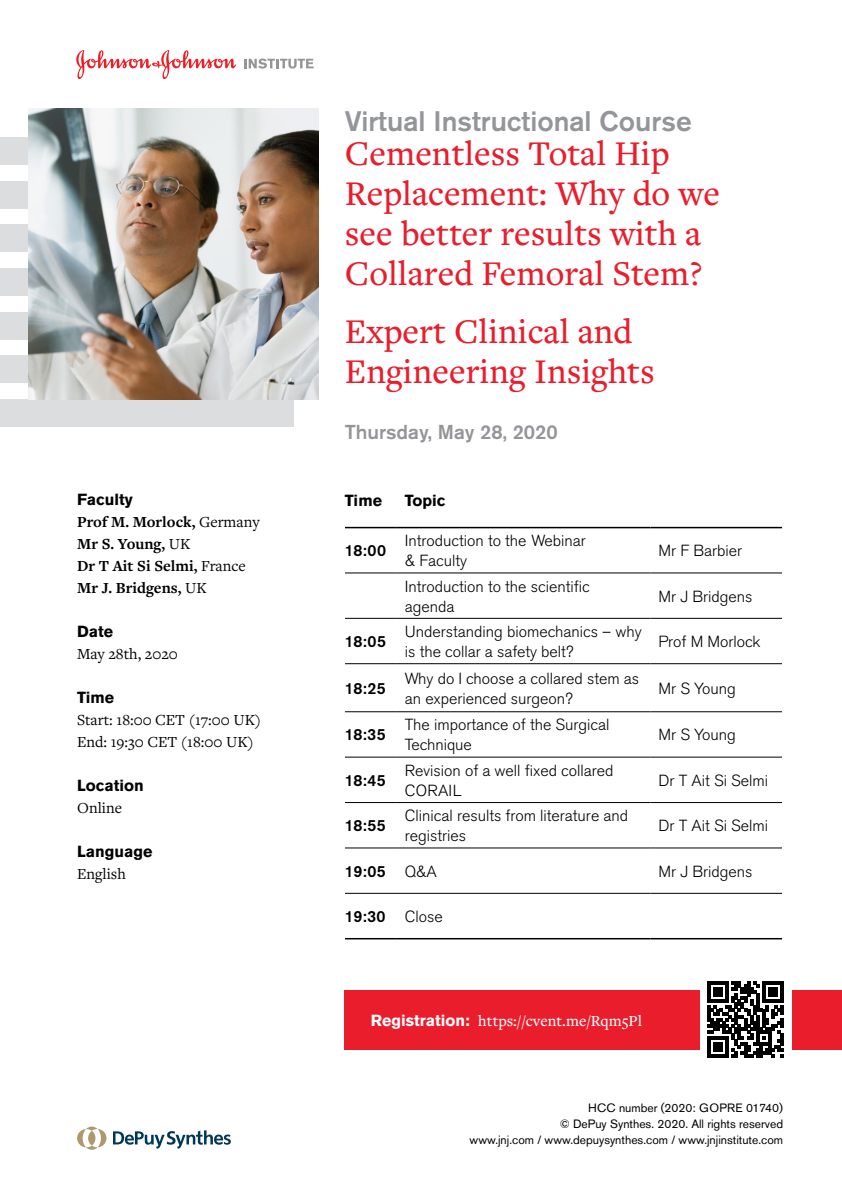
<style>
.page{position:relative;width:842px;height:1191px;background:#fff}
.page>*{position:absolute;margin:0;border:0;box-sizing:border-box;transform-origin:0 0}
.t1{font:500 36px/40px "Freight Text Pro";color:#ea1d2c}
.t2{font:500 28px "Akzidenz Grotesk Pro";color:#939598}
.t3{font:500 20px "Akzidenz Grotesk Pro";color:#939598}
.t4{font:300 16px/20px "Akzidenz Grotesk Pro";color:#000}
.t5{font:16px/22px "Freight Text Pro";color:#000}
.t6{font:700 16px/22px "Freight Text Pro";color:#000}
.t7{font:500 16px "Akzidenz Grotesk Pro";letter-spacing:-.005em;color:#000}
.t8{font:700 16px "Akzidenz Grotesk Pro";color:#000}
.t9{font:500 16px "Freight Text Pro";color:#fff}
.t10{font:12px/16px "Akzidenz Grotesk Pro";color:#000;text-align:right}
.s1{font-weight:400}
.s2{font-weight:300}
.s3{font-family:"Akzidenz Grotesk Pro";font-weight:700}
</style>
<div class="page">
<svg style="left:76px;top:50px;width:160px;height:29px"></svg>
<svg style="left:244px;top:58px;width:70px;height:11px"></svg>
<div style="left:0;top:268px;width:294px;height:28px;background:#dcddde"></div>
<div style="left:0;top:181px;width:294px;height:27px;background:#dcddde"></div>
<div style="left:0;top:312px;width:294px;height:27px;background:#dcddde"></div>
<div style="left:0;top:356px;width:294px;height:27px;background:#dcddde"></div>
<div style="left:0;top:225px;width:294px;height:27px;background:#dcddde"></div>
<div style="left:0;top:138px;width:294px;height:27px;background:#dcddde"></div>
<div style="left:0;top:399px;width:294px;height:27px;background:#dcddde"></div>
<img style="left:28px;top:109px;width:291px;height:290px">
<div style="left:345px;top:990px;width:497px;height:59px;background:#ea1d2c"></div>
<div style="left:700px;top:973px;width:91px;height:92px;background:#fff"></div>
<svg style="left:707px;top:981px;width:77px;height:76px"></svg>
<hr style="left:345px;top:572px;width:52px;height:1px;background:#000">
<hr style="left:397px;top:572px;width:254px;height:1px;background:#000">
<hr style="left:651px;top:572px;width:131px;height:1px;background:#000">
<hr style="left:345px;top:618px;width:52px;height:1px;background:#000">
<hr style="left:397px;top:618px;width:254px;height:1px;background:#000">
<hr style="left:651px;top:618px;width:131px;height:1px;background:#000">
<hr style="left:345px;top:663px;width:52px;height:1px;background:#000">
<hr style="left:397px;top:663px;width:254px;height:1px;background:#000">
<hr style="left:651px;top:663px;width:131px;height:1px;background:#000">
<hr style="left:345px;top:711px;width:52px;height:1px;background:#000">
<hr style="left:397px;top:711px;width:254px;height:1px;background:#000">
<hr style="left:651px;top:711px;width:131px;height:1px;background:#000">
<hr style="left:345px;top:757px;width:52px;height:1px;background:#000">
<hr style="left:397px;top:757px;width:254px;height:1px;background:#000">
<hr style="left:651px;top:757px;width:131px;height:1px;background:#000">
<hr style="left:345px;top:802px;width:52px;height:1px;background:#000">
<hr style="left:397px;top:802px;width:254px;height:1px;background:#000">
<hr style="left:651px;top:802px;width:131px;height:1px;background:#000">
<hr style="left:345px;top:847px;width:52px;height:1px;background:#000">
<hr style="left:397px;top:847px;width:254px;height:1px;background:#000">
<hr style="left:651px;top:847px;width:131px;height:1px;background:#000">
<hr style="left:345px;top:938px;width:52px;height:1px;background:#000">
<hr style="left:397px;top:938px;width:254px;height:1px;background:#000">
<hr style="left:651px;top:938px;width:131px;height:1px;background:#000">
<hr style="left:345px;top:527px;width:52px;height:1px;background:#000">
<hr style="left:397px;top:527px;width:254px;height:1px;background:#000">
<hr style="left:651px;top:527px;width:131px;height:1px;background:#000">
<hr style="left:345px;top:893px;width:52px;height:1px;background:#000">
<hr style="left:397px;top:893px;width:254px;height:1px;background:#000">
<hr style="left:651px;top:893px;width:131px;height:1px;background:#000">
<svg style="left:113px;top:1130px;width:118px;height:18px"></svg>
<svg style="left:77px;top:1126px;width:29px;height:23px"></svg>
<p class="t8" style="left:77px;top:489px;width:57px">Faculty</p>
<p class="t6" style="left:77px;top:510px;width:184px">Prof M. Morlock, <span class="s1">Germany<br></span>Mr S. Young, <span class="s1">UK<br></span>Dr T Ait Si Selmi, <span class="s1">France<br></span>Mr J. Bridgens, <span class="s1">UK</span></p>
<p class="t8" style="left:77px;top:621px;width:37px">Date</p>
<p class="t5" style="left:77px;top:642px;width:102px">May 28th, 2020</p>
<p class="t8" style="left:77px;top:687px;width:39px">Time</p>
<p class="t5" style="left:77px;top:708px;width:186px">Start: 18:00 CET (17:00 UK)<br>End: 19:30 CET (18:00 UK)</p>
<p class="t8" style="left:77px;top:775px;width:68px">Location</p>
<p class="t5" style="left:77px;top:796px;width:47px">Online</p>
<p class="t8" style="left:77px;top:841px;width:77px">Language</p>
<p class="t5" style="left:77px;top:862px;width:50px">English</p>
<h2 class="t2" style="left:345px;top:103px;width:348px">Virtual Instructional Course</h2>
<h1 class="t1" style="left:345px;top:132px;width:377px">Cementless Total Hip<br>Replacement: Why do we see better results with a<br>Collared Femoral Stem?</h1>
<h1 class="t1" style="left:345px;top:310px;width:311px">Expert Clinical and<br>Engineering Insights</h1>
<p class="t3" style="left:345px;top:419px;width:214px">Thursday, May 28, 2020</p>
<p class="t8" style="left:345px;top:490px;width:39px">Time</p>
<p class="t8" style="left:405px;top:490px;width:42px">Topic</p>
<p class="t7" style="left:345px;top:540px;width:43px">18:00</p>
<p class="t4" style="left:405px;top:531px;width:182px">Introduction to the Webinar &amp; Faculty</p>
<p class="t4" style="left:659px;top:541px;width:85px">Mr F Barbier</p>
<p class="t4" style="left:405px;top:576px;width:186px">Introduction to the scientific agenda</p>
<p class="t4" style="left:659px;top:586px;width:95px">Mr J Bridgens</p>
<p class="t7" style="left:345px;top:631px;width:43px">18:05</p>
<p class="t4" style="left:405px;top:621px;width:238px">Understanding biomechanics – why is the collar a safety belt?</p>
<p class="t4" style="left:659px;top:631px;width:103px">Prof M Morlock</p>
<p class="t7" style="left:345px;top:678px;width:42px">18:25</p>
<p class="t4" style="left:405px;top:668px;width:236px">Why do I choose a collared stem as an experienced surgeon?</p>
<p class="t4" style="left:659px;top:678px;width:79px">Mr S Young</p>
<p class="t7" style="left:345px;top:724px;width:42px">18:35</p>
<p class="t4" style="left:405px;top:715px;width:206px">The importance of the Surgical<br>Technique</p>
<p class="t4" style="left:659px;top:725px;width:79px">Mr S Young</p>
<p class="t7" style="left:345px;top:770px;width:42px">18:45</p>
<p class="t4" style="left:405px;top:760px;width:210px">Revision of a well fixed collared<br>CORAIL</p>
<p class="t4" style="left:659px;top:770px;width:111px">Dr T Ait Si Selmi</p>
<p class="t7" style="left:345px;top:815px;width:42px">18:55</p>
<p class="t4" style="left:405px;top:805px;width:225px">Clinical results from literature and registries</p>
<p class="t4" style="left:659px;top:815px;width:111px">Dr T Ait Si Selmi</p>
<p class="t7" style="left:345px;top:860px;width:93px">19:05 <span class="s2">Q&amp;A</span></p>
<p class="t4" style="left:659px;top:861px;width:95px">Mr J Bridgens</p>
<p class="t7" style="left:345px;top:906px;width:99px">19:30 <span class="s2">Close</span></p>
<p class="t9" style="left:371px;top:1010px;width:273px"><span class="s3">Registration:</span> https://cvent.me/Rqm5Pl</p>
<p class="t10" style="left:470px;top:1100px;width:315px">HCC number (2020: GOPRE 01740)<br>© DePuy Synthes. 2020. All rights reserved<br>www.jnj.com / www.depuysynthes.com / www.jnjinstitute.com</p>
</div>
